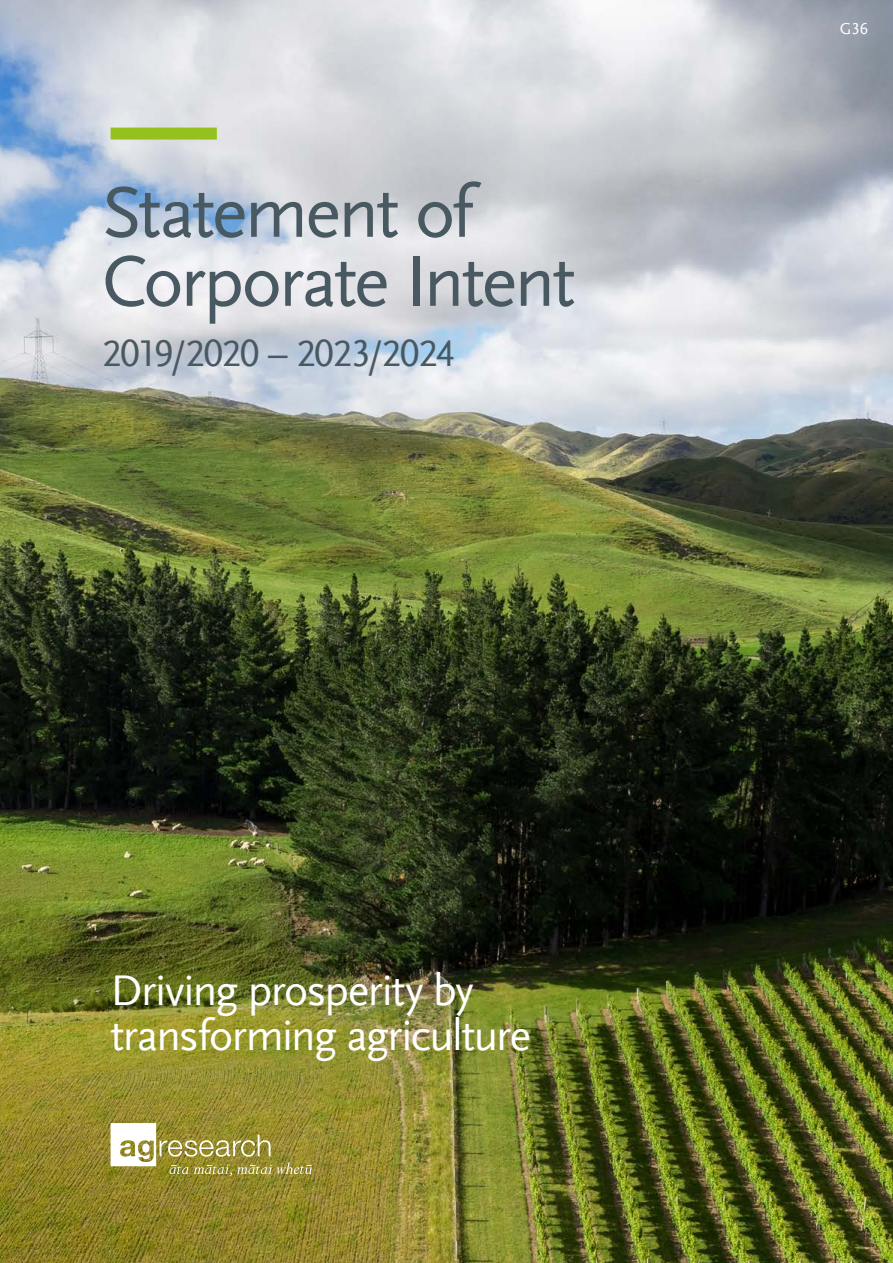
<style>
.page{position:relative;width:893px;height:1263px;background:#fff}
.page>*{position:absolute;margin:0;border:0;box-sizing:border-box;transform-origin:0 0}
.t1{font:75px/69px "Scala Sans Offc Pro";letter-spacing:-.04em;color:#495961}
.t2{font:45px/45px "Scala Sans Offc Pro";letter-spacing:-.035em;color:#fff}
.t3{font:39px "Scala Sans Offc Pro";letter-spacing:-.035em;color:#495961}
.t4{font:16.5px "Scala Sans Offc Pro";color:#fff}
</style>
<div class="page">
<img style="left:0;top:0;width:893px;height:1263px">
<div style="left:111px;top:128px;width:106px;height:12px;background:#95c11f"></div>
<svg style="left:111px;top:1123px;width:201px;height:53px"></svg>
<h1 class="t1" style="left:102px;top:178px;width:475px">Statement of<br>Corporate Intent</h1>
<p class="t3" style="left:102px;top:331px;width:355px">2019/2020 – 2023/2024</p>
<p class="t2" style="left:111px;top:968px;width:422px">Driving prosperity by transforming agriculture</p>
<p class="t4" style="left:840px;top:19px;width:30px">G36</p>
</div>
